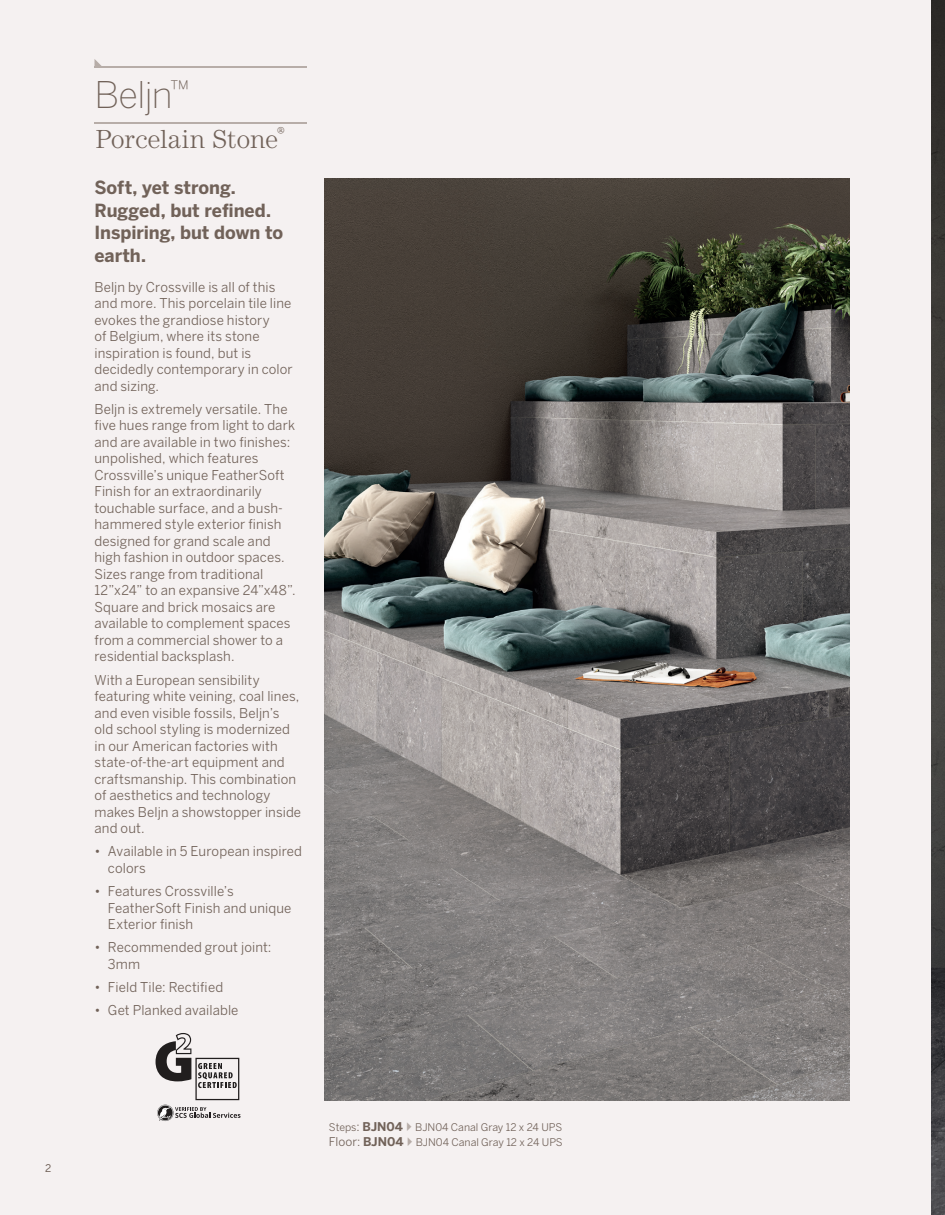
<style>
.page{position:relative;width:945px;height:1215px;background:#fff}
.page>*{position:absolute;margin:0;border:0;box-sizing:border-box;transform-origin:0 0}
.t1{font:200 36.45px "Benton Sans";letter-spacing:-.02em;color:#716259}
.t2{font:300 27px "Century EF";letter-spacing:-.01em;color:#716259}
.t3{font:700 18px/22.5px "Benton Sans";color:#716259}
.t4{font:13.5px/16.5px "Benton Sans";letter-spacing:.01em;color:#716259}
.t5{font:10.5px/15px "Benton Sans";color:#716259}
.t6{font:10.5px "Benton Sans";color:#716259}
.s1{font-size:12px}
.s2{font-weight:700;font-size:12px}
</style>
<div class="page">
<div style="left:0;top:0;width:932px;height:1215px;background:#f5f1f1"></div>
<img style="left:932px;top:0;width:13px;height:1215px">
<img style="left:325px;top:179px;width:525px;height:921px">
<hr style="left:94px;top:67px;width:213px;height:1px;background:#b7ada8">
<hr style="left:94px;top:122px;width:213px;height:1px;background:#b7ada8">
<svg style="left:94px;top:59px;width:9px;height:8px"></svg>
<svg style="left:156px;top:1033px;width:85px;height:88px"></svg>
<p class="t6" style="left:45px;top:1162px;width:8px">2</p>
<h1 class="t1" style="left:94px;top:73px;width:96px">Beljn<sup>™</sup></h1>
<h2 class="t2" style="left:95px;top:124px;width:191px">Porcelain Stone<sup>®</sup></h2>
<h3 class="t3" style="left:94px;top:177px;width:190px">Soft, yet strong.<br>Rugged, but refined.<br>Inspiring, but down to earth.</h3>
<p class="t4" style="left:94px;top:279px;width:200px">Beljn by Crossville is all of this and more. This porcelain tile line evokes the grandiose history<br>of Belgium, where its stone inspiration is found, but is decidedly contemporary in color and sizing.</p>
<p class="t4" style="left:94px;top:401px;width:203px">Beljn is extremely versatile. The five hues range from light to dark and are available in two finishes: unpolished, which features<br>Crossville’s unique FeatherSoft<br>Finish for an extraordinarily touchable surface, and a bush&shy;hammered style exterior finish designed for grand scale and high fashion in outdoor spaces.<br>Sizes range from traditional<br>12”x24” to an expansive 24”x48”.<br>Square and brick mosaics are available to complement spaces from a commercial shower to a residential backsplash.</p>
<p class="t4" style="left:94px;top:672px;width:208px">With a European sensibility featuring white veining, coal lines, and even visible fossils, Beljn’s old school styling is modernized in our American factories with state-of-the-art equipment and craftsmanship. This combination of aesthetics and technology makes Beljn a showstopper inside and out.</p>
<p class="t4" style="left:108px;top:843px;width:196px;text-indent:-13px">• Available in 5 European inspired colors</p>
<p class="t4" style="left:108px;top:883px;width:185px;text-indent:-13px">• Features Crossville’s<br>FeatherSoft Finish and unique<br>Exterior finish</p>
<p class="t4" style="left:108px;top:939px;width:165px;text-indent:-13px">• Recommended grout joint:<br>3mm</p>
<p class="t4" style="left:94px;top:979px;width:130px">• Field Tile: Rectified</p>
<p class="t4" style="left:94px;top:1002px;width:146px">• Get Planked available</p>
<p class="t5" style="left:329px;top:1119px;width:235px">Steps<span class="s1">:</span> <span class="s2">BJN04</span> BJN04 Canal Gray 12 x 24 UPS<br><span class="s1">Floor:</span> <span class="s2">BJN04</span> BJN04 Canal Gray 12 x 24 UPS</p>
</div>
